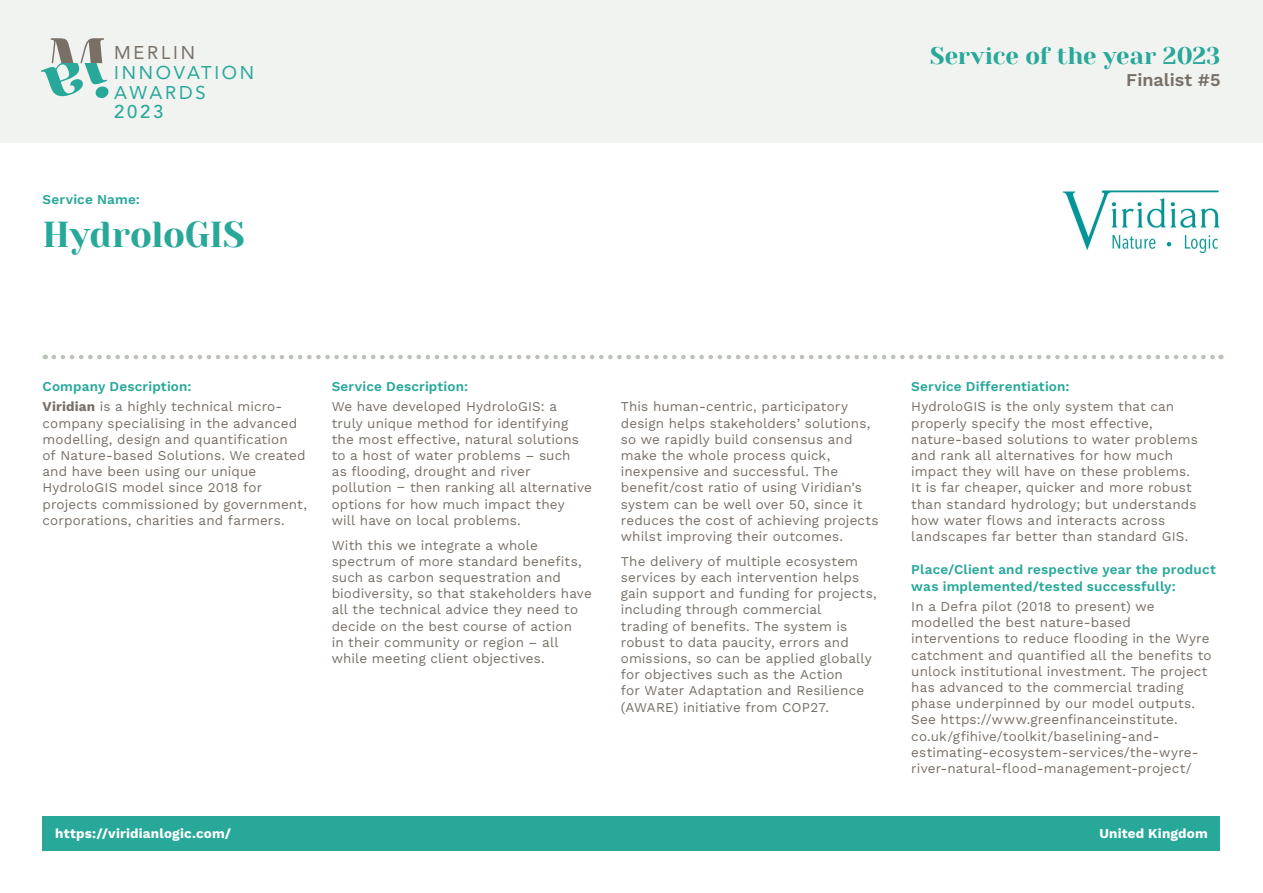
<style>
.page{position:relative;width:1263px;height:893px;background:#fff}
.page>*{position:absolute;margin:0;border:0;box-sizing:border-box;transform-origin:0 0}
.t1{font:36px "Yeseva One";letter-spacing:-.005em;color:#28a899}
.t2{font:24px "Yeseva One";letter-spacing:-.005em;color:#28a899}
.t3{font:18.3px/19.6px "Avenir LT Std";letter-spacing:.15em;color:#28a899}
.t4{font:18.3px "Avenir LT Std";letter-spacing:.15em;color:#787067}
.t5{font:500 18.3px "Avenir LT Std";color:#28a899}
.t6{font:600 18px "Work Sans";color:#787068}
.t7{font:13.5px/16.2px "Work Sans";letter-spacing:.01em;color:#787068}
.t8{font:600 13.5px/16.2px "Work Sans";letter-spacing:.015em;color:#28a899}
.t9{font:700 13.5px "Work Sans";letter-spacing:.01em;color:#fff}
.s1{font-weight:600;color:#28a899}
.s2{font-weight:700}
</style>
<div class="page">
<div style="left:0;top:0;width:1263px;height:142px;background:#f1f3f1"></div>
<svg style="left:54px;top:355px;width:1167px;height:4px"></svg>
<div style="left:43px;top:816px;width:1177px;height:34px;background:#28a899"></div>
<img style="left:1062px;top:190px;width:158px;height:64px">
<svg style="left:50px;top:38px;width:54px;height:26px"></svg>
<h3 class="t4" style="left:114px;top:42px;width:82px">MERLIN</h3>
<h3 class="t3" style="left:114px;top:63px;width:142px">INNOVATION<br>AWARDS</h3>
<h3 class="t5" style="left:114px;top:102px;width:51px">2023</h3>
<p class="t8" style="left:43px;top:191px;width:99px">Service Name:</p>
<h1 class="t1" style="left:43px;top:208px;width:204px">HydroloGIS</h1>
<h2 class="t2" style="left:930px;top:39px;width:292px">Service of the year 2023</h2>
<h3 class="t6" style="left:1126px;top:66px;width:96px">Finalist #5</h3>
<p class="t7" style="left:43px;top:376px;width:241px;line-height:20.4px"><span class="s1">Company Description:<br></span><span class="s2">Viridian</span> is a highly technical micro-</p>
<p class="t7" style="left:43px;top:414px;width:266px">company specialising in the advanced modelling, design and quantification<br>of Nature-based Solutions. We created and have been using our unique HydroloGIS model since 2018 for projects commissioned by government, corporations, charities and farmers.</p>
<p class="t8" style="left:332px;top:378px;width:138px">Service Description:</p>
<p class="t7" style="left:332px;top:398px;width:262px">We have developed HydroloGIS: a<br>truly unique method for identifying the most effective, natural solutions to a host of water problems – such<br>as flooding, drought and river pollution – then ranking all alternative options for how much impact they<br>will have on local problems.</p>
<p class="t7" style="left:332px;top:536px;width:262px">With this we integrate a whole spectrum of more standard benefits, such as carbon sequestration and biodiversity, so that stakeholders have all the technical advice they need to decide on the best course of action<br>in their community or region – all while meeting client objectives.</p>
<p class="t7" style="left:621px;top:398px;width:259px">This human-centric, participatory design helps stakeholders’ solutions, so we rapidly build consensus and make the whole process quick, inexpensive and successful. The benefit/cost ratio of using Viridian’s system can be well over 50, since it reduces the cost of achieving projects whilst improving their outcomes.</p>
<p class="t7" style="left:621px;top:552px;width:257px">The delivery of multiple ecosystem services by each intervention helps gain support and funding for projects, including through commercial<br>trading of benefits. The system is robust to data paucity, errors and omissions, so can be applied globally for objectives such as the Action<br>for Water Adaptation and Resilience (AWARE) initiative from COP27.</p>
<p class="t8" style="left:911px;top:378px;width:160px">Service Differentiation:</p>
<p class="t7" style="left:911px;top:398px;width:288px">HydroloGIS is the only system that can properly specify the most effective, nature-based solutions to water problems and rank all alternatives for how much impact they will have on these problems.<br>It is far cheaper, quicker and more robust than standard hydrology; but understands how water flows and interacts across landscapes far better than standard GIS.</p>
<p class="t8" style="left:911px;top:561px;width:306px">Place/Client and respective year the product was implemented/tested successfully:</p>
<p class="t7" style="left:911px;top:598px;width:302px">In a Defra pilot (2018 to present) we modelled the best nature-based interventions to reduce flooding in the Wyre catchment and quantified all the benefits to unlock institutional investment. The project has advanced to the commercial trading phase underpinned by our model outputs.<br>See https://www.greenfinanceinstitute. co.uk/gfihive/toolkit/baselining-and&shy;estimating-ecosystem-services/the-wyre&shy;river-natural-flood-management-project/</p>
<p class="t9" style="left:55px;top:823px;width:177px">https://viridianlogic.com/</p>
<p class="t9" style="left:1099px;top:823px;width:110px">United Kingdom</p>
</div>
